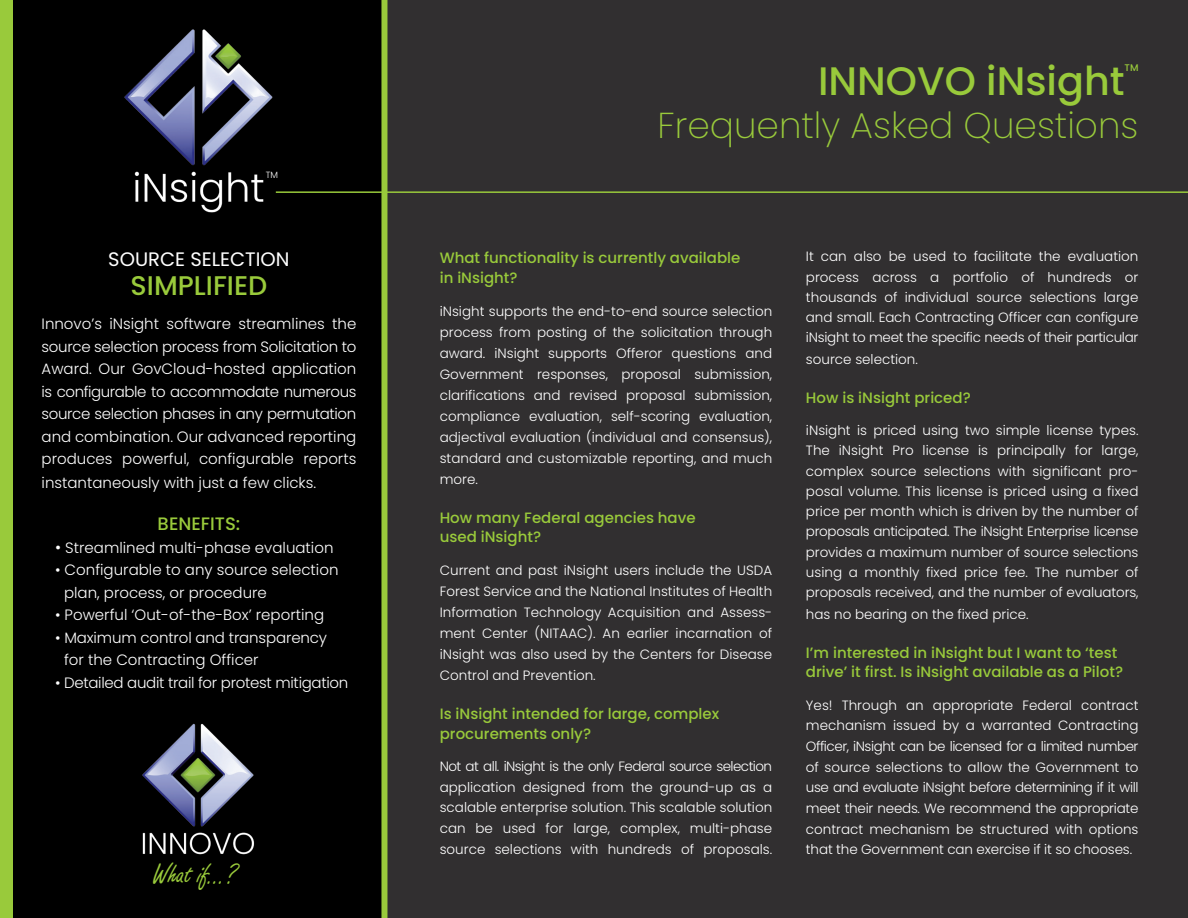
<style>
.page{position:relative;width:1188px;height:918px;background:#fff}
.page>*{position:absolute;margin:0;border:0;box-sizing:border-box;transform-origin:0 0}
.t1{font:500 39.75px "Poppins";color:#99ca3b}
.t2{font:200 36px "Poppins";color:#99ca3b}
.t3{font:30px "Freestyle Script";letter-spacing:-.02em;color:#99ca3b}
.t4{font:500 27px "Poppins";color:#99ca3b}
.t5{font:19.5px "Poppins";color:#fff}
.t6{font:500 18px "Poppins";color:#99ca3b}
.t7{font:300 15px/22.5px "Poppins";color:#fff}
.t8{font:500 15px/19.5px "Poppins";color:#99ca3b}
.t9{font:300 15px "Poppins";letter-spacing:-.02em;color:#fff}
.t10{font:300 13.5px/21px "Poppins";color:#fff;text-align:justify}
.t11{font:500 9.6px "Poppins";color:#99ca3b}
.t12{font:300 9px "Poppins";color:#fff}
.s1{font-size:16.5px}
</style>
<div class="page">
<div style="left:0;top:0;width:782px;height:918px;background:#000"></div>
<div style="left:384px;top:0;width:804px;height:918px;background:#312f30"></div>
<hr style="left:276px;top:191px;width:912px;height:2px;background:#99ca3b">
<div style="left:0;top:0;width:12px;height:918px;background:#99ca3b"></div>
<img style="left:142px;top:723px;width:112px;height:132px">
<div style="left:381px;top:0;width:6px;height:918px;background:#99ca3b"></div>
<img style="left:124px;top:29px;width:152px;height:184px">
<p class="t12" style="left:266px;top:170px;width:14px">TM</p>
<p class="t5" style="left:108px;top:248px;width:183px">SOURCE SELECTION</p>
<p class="t4" style="left:131px;top:270px;width:138px">SIMPLIFIED</p>
<p class="t7" style="left:42px;top:313px;width:316px;text-align:justify">Innovo’s iNsight software streamlines the source selection process from Solicitation to Award. Our GovCloud-hosted application is configurable to accommodate numerous source selection phases in any permutation and combination. Our advanced reporting produces powerful, configurable reports</p>
<p class="t7" style="left:42px;top:472px;width:276px">instantaneously with just a few clicks.</p>
<p class="t6" style="left:158px;top:514px;width:84px">BENEFITS:</p>
<p class="t7" style="left:55px;top:536px;width:280px"><span class="s1">•</span> Streamlined multi-phase evaluation</p>
<p class="t7" style="left:64px;top:559px;width:276px;text-indent:-9px">• Configurable to any source selection plan, process, or procedure</p>
<p class="t7" style="left:55px;top:604px;width:271px">• Powerful ‘Out-of-the-Box’ reporting</p>
<p class="t7" style="left:64px;top:626px;width:265px;text-indent:-9px">• Maximum control and transparency for the Contracting Officer</p>
<p class="t9" style="left:55px;top:674px;width:295px">• Detailed audit trail for protest mitigation</p>
<p class="t3" style="left:152px;top:857px;width:85px">What if...?</p>
<p class="t1" style="left:818px;top:58px;width:308px">INNOVO iNsight</p>
<p class="t11" style="left:1125px;top:62px;width:15px">TM</p>
<p class="t2" style="left:657px;top:105px;width:483px">Frequently Asked Questions</p>
<p class="t8" style="left:440px;top:248px;width:302px">What functionality is currently available in iNsight?</p>
<p class="t10" style="left:440px;top:300px;width:334px">iNsight supports the end-to-end source selection process from posting of the solicitation through award. iNsight supports Offeror questions and Government responses, proposal submission, clarifications and revised proposal submission, compliance evaluation, self-scoring evaluation, adjectival evaluation (individual and consensus), standard and customizable reporting, and much more.</p>
<p class="t8" style="left:440px;top:508px;width:257px">How many Federal agencies have used iNsight?</p>
<p class="t10" style="left:440px;top:560px;width:334px">Current and past iNsight users include the USDA Forest Service and the National Institutes of Health Information Technology Acquisition and Assess&shy;ment Center (NITAAC). An earlier incarnation of iNsight was also used by the Centers for Disease Control and Prevention.</p>
<p class="t8" style="left:440px;top:704px;width:281px">Is iNsight intended for large, complex</p>
<p class="t8" style="left:440px;top:724px;width:153px">procurements only?</p>
<p class="t10" style="left:440px;top:756px;width:334px">Not at all. iNsight is the only Federal source selection application designed from the ground-up as a scalable enterprise solution. This scalable solution can be used for large, complex, multi-phase source selections with hundreds of proposals.</p>
<p class="t10" style="left:806px;top:247px;width:334px;line-height:20.4px">It can also be used to facilitate the evaluation process across a portfolio of hundreds or thousands of individual source selections large and small. Each Contracting Officer can configure iNsight to meet the specific needs of their particular source selection.</p>
<p class="t8" style="left:806px;top:388px;width:166px">How is iNsight priced?</p>
<p class="t10" style="left:806px;top:420px;width:334px;line-height:20.2px">iNsight is priced using two simple license types.<br>The iNsight Pro license is principally for large, complex source selections with significant pro&shy;posal volume. This license is priced using a fixed price per month which is driven by the number of proposals anticipated. The iNsight Enterprise license provides a maximum number of source selections using a monthly fixed price fee. The number of proposals received, and the number of evaluators,</p>
<p class="t10" style="left:806px;top:603px;width:224px">has no bearing on the fixed price.</p>
<p class="t8" style="left:806px;top:643px;width:319px">I’m interested in iNsight but I want to ‘test drive’ it first. Is iNsight available as a Pilot?</p>
<p class="t10" style="left:806px;top:695px;width:334px">Yes! Through an appropriate Federal contract mechanism issued by a warranted Contracting Officer, iNsight can be licensed for a limited number of source selections to allow the Government to use and evaluate iNsight before determining if it will meet their needs. We recommend the appropriate contract mechanism be structured with options that the Government can exercise if it so chooses.</p>
</div>
